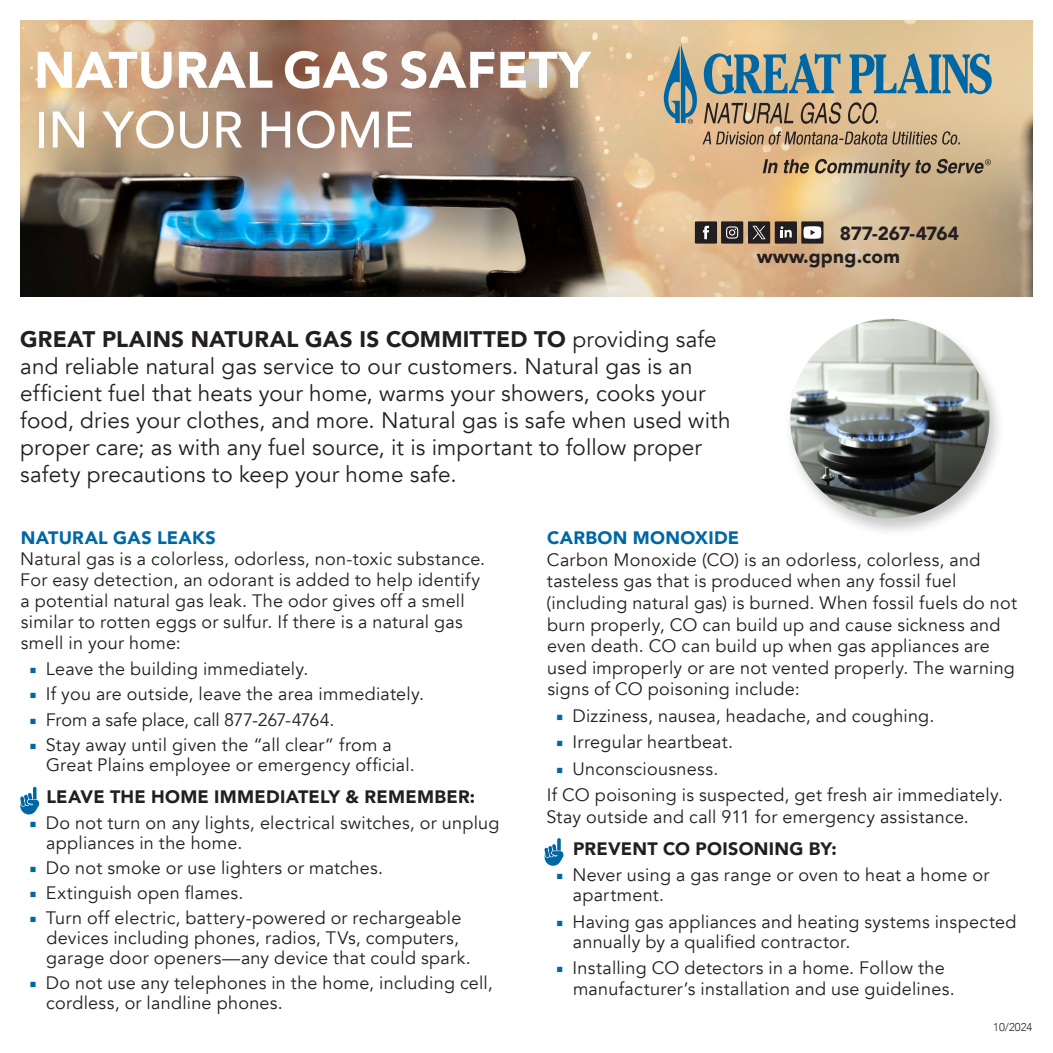
<style>
.page{position:relative;width:1053px;height:1053px;background:#fff}
.page>*{position:absolute;margin:0;border:0;box-sizing:border-box;transform-origin:0 0}
.Subhead{font:900 50.85px/59.6px "Avenir";color:#fff}
.Subhead-2{font:22.5px/27px "Avenir";letter-spacing:.005em;color:#231f20}
.Subhead-3{font:900 18.9px "Avenir";letter-spacing:-.02em;color:#231f20}
.Subhead-4{font:900 18.9px "Avenir";letter-spacing:.005em;color:#231f20}
.Subhead-5{font:18px/21.6px "Avenir";letter-spacing:.015em;color:#231f20}
.Subhead-6{font:900 18px "Avenir";letter-spacing:.015em;color:#231f20}
.Subhead-7{font:18px "Avenir";letter-spacing:-.01em;color:#231f20}
.Subhead-8{font:900 18px "Avenir";letter-spacing:.015em;color:#0067a5}
.t1{font:300 11.25px "Avenir";color:#231f20}
.s1{font-weight:500}
.s2{font-weight:900}
.s3{font-family:"Minion Pro";color:#0067a5}
</style>
<div class="page">
<img style="left:641px;top:20px;width:392px;height:276px">
<img style="left:20px;top:20px;width:621px;height:276px">
<svg style="left:20px;top:787px;width:20px;height:27px"></svg>
<svg style="left:544px;top:838px;width:20px;height:28px"></svg>
<div style="left:748px;top:221px;width:22px;height:23px;background:#231f20"></div>
<svg style="left:753px;top:226px;width:13px;height:13px"></svg>
<div style="left:695px;top:221px;width:22px;height:23px;background:#231f20"></div>
<svg style="left:703px;top:226px;width:6px;height:13px"></svg>
<div style="left:721px;top:221px;width:22px;height:23px;background:#231f20"></div>
<svg style="left:726px;top:226px;width:12px;height:13px"></svg>
<div style="left:775px;top:221px;width:22px;height:23px;background:#231f20"></div>
<svg style="left:781px;top:226px;width:11px;height:11px"></svg>
<div style="left:801px;top:221px;width:23px;height:23px;background:#231f20"></div>
<svg style="left:804px;top:226px;width:17px;height:13px"></svg>
<svg style="left:704px;top:53px;width:136px;height:41px;background:#7e9999"></svg>
<svg style="left:850px;top:53px;width:142px;height:41px;background:#7f9c9d"></svg>
<svg style="left:704px;top:103px;width:89px;height:21px;background:#a2896b"></svg>
<svg style="left:801px;top:102px;width:41px;height:22px"></svg>
<svg style="left:848px;top:102px;width:30px;height:22px"></svg>
<svg style="left:664px;top:44px;width:33px;height:80px;background:#839b9b"></svg>
<svg style="left:763px;top:159px;width:15px;height:14px"></svg>
<svg style="left:784px;top:159px;width:207px;height:18px;background:#a08c6e"></svg>
<svg style="left:702px;top:131px;width:258px;height:14px;background:#a68d6e"></svg>
<div style="left:783px;top:316px;width:222px;height:221px;background:#231f20;opacity:.25"></div>
<img style="left:790px;top:319px;width:199px;height:199px;border-radius:100px">
<p class="Subhead" style="left:34px;top:39px;width:558px">NATURAL GAS SAFETY<br><span class="s1">IN YOUR HOME</span></p>
<p class="Subhead-2" style="left:20px;top:326px;width:712px"><span class="s2">GREAT PLAINS NATURAL GAS IS COMMITTED TO</span> providing safe and reliable natural gas service to our customers. Natural gas is an efficient fuel that heats your home, warms your showers, cooks your food, dries your clothes, and more. Natural gas is safe when used with proper care; as with any fuel source, it is important to follow proper safety precautions to keep your home safe.</p>
<p class="Subhead-3" style="left:840px;top:217px;width:121px">877-267-4764</p>
<p class="Subhead-4" style="left:757px;top:240px;width:145px">www.gpng.com</p>
<p class="Subhead-8" style="left:21px;top:523px;width:197px">NATURAL GAS LEAKS</p>
<p class="Subhead-5" style="left:20px;top:549px;width:466px;line-height:20.9px">Natural gas is a colorless, odorless, non-toxic substance.<br>For easy detection, an odorant is added to help identify a potential natural gas leak. The odor gives off a smell similar to rotten eggs or sulfur. If there is a natural gas smell in your home:</p>
<p class="Subhead-5" style="left:30px;top:659px;width:280px"><span class="s3">■</span> Leave the building immediately.</p>
<p class="Subhead-5" style="left:30px;top:684px;width:396px"><span class="s3">■</span> If you are outside, leave the area immediately.</p>
<p class="Subhead-7" style="left:30px;top:709px;width:306px"><span class="s3">■</span> From a safe place, call 877-267-4764.</p>
<p class="Subhead-5" style="left:46px;top:735px;width:370px;line-height:20.2px;text-indent:-17px"><span class="s3">■</span> Stay away until given the “all clear” from a<br>Great Plains employee or emergency official.</p>
<p class="Subhead-6" style="left:47px;top:781px;width:430px">LEAVE THE HOME IMMEDIATELY &amp; REMEMBER:</p>
<p class="Subhead-5" style="left:46px;top:813px;width:455px;line-height:20px;text-indent:-17px"><span class="s3">■</span> Do not turn on any lights, electrical switches, or unplug appliances in the home.</p>
<p class="Subhead-5" style="left:30px;top:857px;width:355px"><span class="s3">■</span> Do not smoke or use lighters or matches.</p>
<p class="Subhead-5" style="left:30px;top:882px;width:215px"><span class="s3">■</span> Extinguish open flames.</p>
<p class="Subhead-5" style="left:46px;top:908px;width:426px;line-height:20px;text-indent:-17px"><span class="s3">■</span> Turn off electric, battery-powered or rechargeable devices including phones, radios, TVs, computers, garage door openers—any device that could spark.</p>
<p class="Subhead-5" style="left:46px;top:973px;width:448px;line-height:20px;text-indent:-17px"><span class="s3">■</span> Do not use any telephones in the home, including cell, cordless, or landline phones.</p>
<p class="Subhead-8" style="left:547px;top:523px;width:194px">CARBON MONOXIDE</p>
<p class="Subhead-5" style="left:547px;top:549px;width:472px">Carbon Monoxide (CO) is an odorless, colorless, and tasteless gas that is produced when any fossil fuel (including natural gas) is burned. When fossil fuels do not burn properly, CO can build up and cause sickness and even death. CO can build up when gas appliances are used improperly or are not vented properly. The warning signs of CO poisoning include:</p>
<p class="Subhead-5" style="left:556px;top:705px;width:380px"><span class="s3">■</span> Dizziness, nausea, headache, and coughing.</p>
<p class="Subhead-5" style="left:556px;top:732px;width:179px"><span class="s3">■</span> Irregular heartbeat.</p>
<p class="Subhead-5" style="left:556px;top:758px;width:164px"><span class="s3">■</span> Unconsciousness.</p>
<p class="Subhead-5" style="left:547px;top:785px;width:458px">If CO poisoning is suspected, get fresh air immediately.<br>Stay outside and call 911 for emergency assistance.</p>
<p class="Subhead-6" style="left:573px;top:833px;width:265px">PREVENT CO POISONING BY:</p>
<p class="Subhead-5" style="left:573px;top:865px;width:418px;line-height:20.2px;text-indent:-17px"><span class="s3">■</span> Never using a gas range or oven to heat a home or apartment.</p>
<p class="Subhead-5" style="left:573px;top:912px;width:445px;line-height:20.2px;text-indent:-17px"><span class="s3">■</span> Having gas appliances and heating systems inspected annually by a qualified contractor.</p>
<p class="Subhead-5" style="left:573px;top:958px;width:383px;line-height:20.2px;text-indent:-17px"><span class="s3">■</span> Installing CO detectors in a home. Follow the manufacturer’s installation and use guidelines.</p>
<p class="t1" style="left:993px;top:1020px;width:41px">10/2024</p>
</div>
